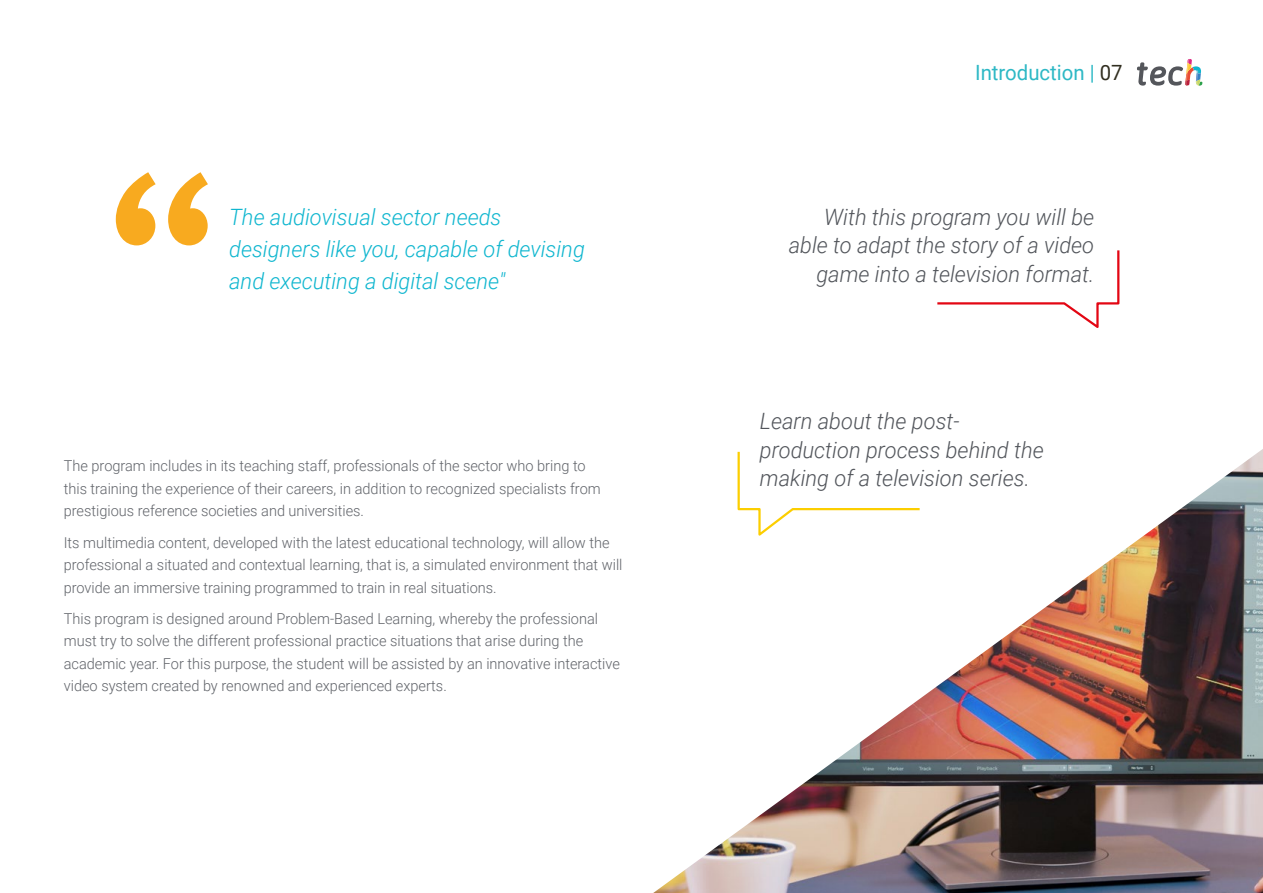
<style>
.page{position:relative;width:1263px;height:893px;background:#fff}
.page>*{position:absolute;margin:0;border:0;box-sizing:border-box;transform-origin:0 0}
.t1{font:italic 300 22.5px/28.5px "Roboto";color:#52555b}
.t2{font:italic 300 22.5px/31.5px "Roboto";color:#0fb6cf}
.t3{font:21px "Roboto";color:#2db8c5}
.t4{font:300 15px/22.5px "Roboto";color:#61646a}
.s1{color:#312e20}
</style>
<div class="page">
<svg style="left:116px;top:172px;width:92px;height:73px"></svg>
<svg style="left:937px;top:250px;width:183px;height:78px"></svg>
<img style="left:653px;top:449px;width:610px;height:444px">
<svg style="left:1137px;top:59px;width:65px;height:27px"></svg>
<h1 class="t2" style="left:229px;top:201px;width:357px">The audiovisual sector needs designers like you, capable of devising and executing a digital scene"</h1>
<p class="t4" style="left:64px;top:454px;width:538px">The program includes in its teaching staff, professionals of the sector who bring to this training the experience of their careers, in addition to recognized specialists from prestigious reference societies and universities.</p>
<p class="t4" style="left:64px;top:530px;width:560px">Its multimedia content, developed with the latest educational technology, will allow the professional a situated and contextual learning, that is, a simulated environment that will provide an immersive training programmed to train in real situations.</p>
<p class="t4" style="left:64px;top:606px;width:558px">This program is designed around Problem-Based Learning, whereby the professional must try to solve the different professional practice situations that arise during the academic year. For this purpose, the student will be assisted by an innovative interactive video system created by renowned and experienced experts.</p>
<h2 class="t3" style="left:975px;top:57px;width:149px">Introduction | <span class="s1">07</span></h2>
<h1 class="t1" style="left:789px;top:202px;width:307px;text-align:right">With this program you will be able to adapt the story of a video game into a television format.</h1>
<h1 class="t1" style="left:760px;top:406px;width:285px">Learn about the post&shy;production process behind the making of a television series.</h1>
</div>
